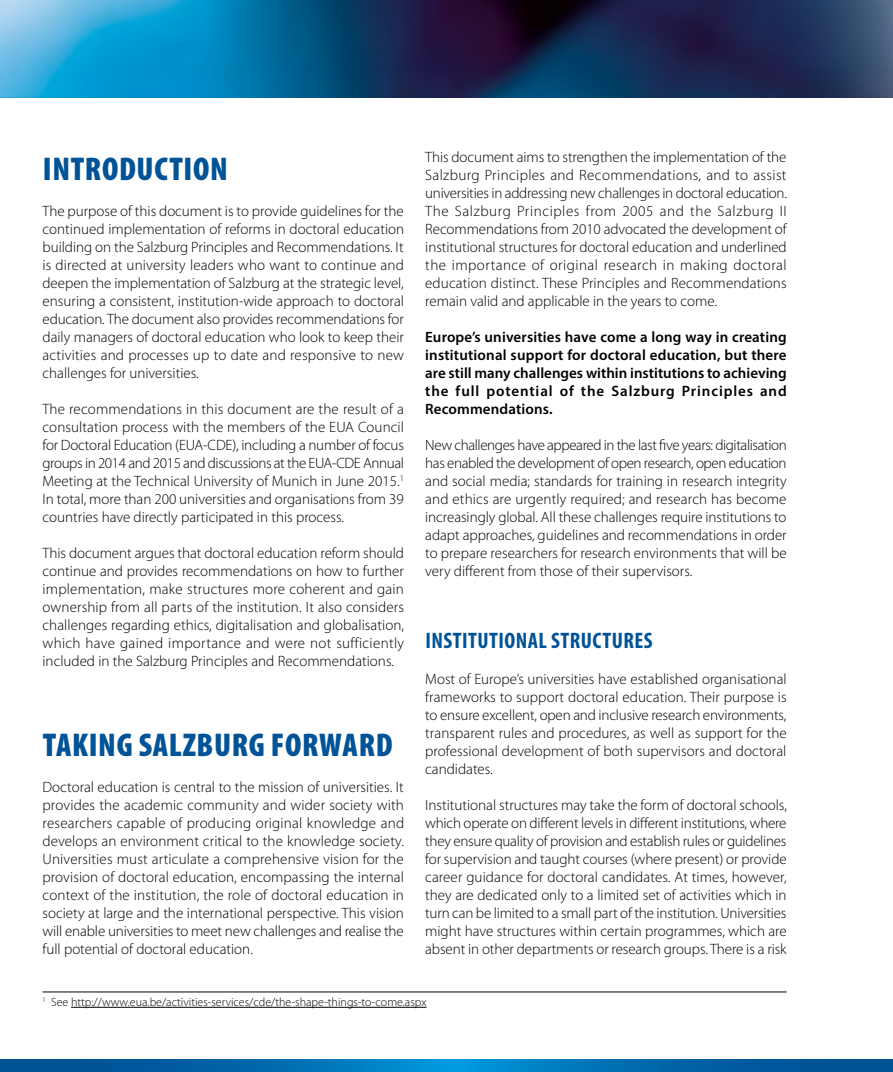
<style>
.page{position:relative;width:893px;height:1072px;background:#fff}
.page>*{position:absolute;margin:0;border:0;box-sizing:border-box;transform-origin:0 0}
.t1{font:900 condensed 33px "Myriad Pro";letter-spacing:.02em;color:#005397}
.t2{font:700 condensed 22.5px "Myriad Pro";letter-spacing:.02em;color:#005397}
.t3{font:300 15px/18px "Myriad Pro";color:#000;text-align:justify}
.t4{font:600 15px/18px "Myriad Pro";letter-spacing:.06em;color:#000;text-align:justify}
.t5{font:300 12px "Myriad Pro";color:#000}
</style>
<div class="page">
<img style="left:0;top:0;width:893px;height:98px">
<svg style="left:0;top:1059px;width:893px;height:12px;background:#006aad"></svg>
<hr style="left:71px;top:1007px;width:356px;height:1px;background:#000">
<hr style="left:43px;top:991px;width:744px;height:1px;background:#000">
<p class="t3" style="left:425px;top:148px;width:363px">This document aims to strengthen the implementation of the Salzburg Principles and Recommendations, and to assist universities in addressing new challenges in doctoral education.<br>The Salzburg Principles from 2005 and the Salzburg II Recommendations from 2010 advocated the development of institutional structures for doctoral education and underlined the importance of original research in making doctoral education distinct. These Principles and Recommendations remain valid and applicable in the years to come.</p>
<p class="t4" style="left:425px;top:328px;width:363px">Europe’s universities have come a long way in creating institutional support for doctoral education, but there are still many challenges within institutions to achieving the full potential of the Salzburg Principles and Recommendations.</p>
<p class="t3" style="left:425px;top:436px;width:363px">New challenges have appeared in the last five years: digitalisation has enabled the development of open research, open education and social media; standards for training in research integrity and ethics are urgently required; and research has become increasingly global. All these challenges require institutions to adapt approaches, guidelines and recommendations in order to prepare researchers for research environments that will be very different from those of their supervisors.</p>
<h1 class="t1" style="left:43px;top:151px;width:186px">INTRODUCTION</h1>
<p class="t3" style="left:43px;top:202px;width:363px">The purpose of this document is to provide guidelines for the continued implementation of reforms in doctoral education building on the Salzburg Principles and Recommendations. It is directed at university leaders who want to continue and deepen the implementation of Salzburg at the strategic level, ensuring a consistent, institution-wide approach to doctoral education. The document also provides recommendations for daily managers of doctoral education who look to keep their activities and processes up to date and responsive to new challenges for universities.</p>
<p class="t3" style="left:43px;top:400px;width:363px">The recommendations in this document are the result of a consultation process with the members of the EUA Council for Doctoral Education (EUA-CDE), including a number of focus groups in 2014 and 2015 and discussions at the EUA-CDE Annual Meeting at the Technical University of Munich in June 2015.<sup>1<br></sup>In total, more than 200 universities and organisations from 39 countries have directly participated in this process.</p>
<p class="t3" style="left:43px;top:544px;width:363px">This document argues that doctoral education reform should continue and provides recommendations on how to further implementation, make structures more coherent and gain ownership from all parts of the institution. It also considers challenges regarding ethics, digitalisation and globalisation, which have gained importance and were not sufficiently included in the Salzburg Principles and Recommendations.</p>
<h2 class="t2" style="left:425px;top:626px;width:229px">INSTITUTIONAL STRUCTURES</h2>
<p class="t3" style="left:425px;top:670px;width:363px">Most of Europe’s universities have established organisational frameworks to support doctoral education. Their purpose is to ensure excellent, open and inclusive research environments, transparent rules and procedures, as well as support for the professional development of both supervisors and doctoral candidates.</p>
<p class="t3" style="left:425px;top:796px;width:363px">Institutional structures may take the form of doctoral schools, which operate on different levels in different institutions, where they ensure quality of provision and establish rules or guidelines for supervision and taught courses (where present) or provide career guidance for doctoral candidates. At times, however, they are dedicated only to a limited set of activities which in turn can be limited to a small part of the institution. Universities might have structures within certain programmes, which are absent in other departments or research groups. There is a risk</p>
<p class="t5" style="left:43px;top:995px;width:386px"><sup>1</sup> See http://www.eua.be/activities-services/cde/the-shape-things-to-come.aspx</p>
<h1 class="t1" style="left:43px;top:727px;width:351px">TAKING SALZBURG FORWARD</h1>
<p class="t3" style="left:43px;top:778px;width:363px">Doctoral education is central to the mission of universities. It provides the academic community and wider society with researchers capable of producing original knowledge and develops an environment critical to the knowledge society.<br>Universities must articulate a comprehensive vision for the provision of doctoral education, encompassing the internal context of the institution, the role of doctoral education in society at large and the international perspective. This vision will enable universities to meet new challenges and realise the full potential of doctoral education.</p>
</div>
